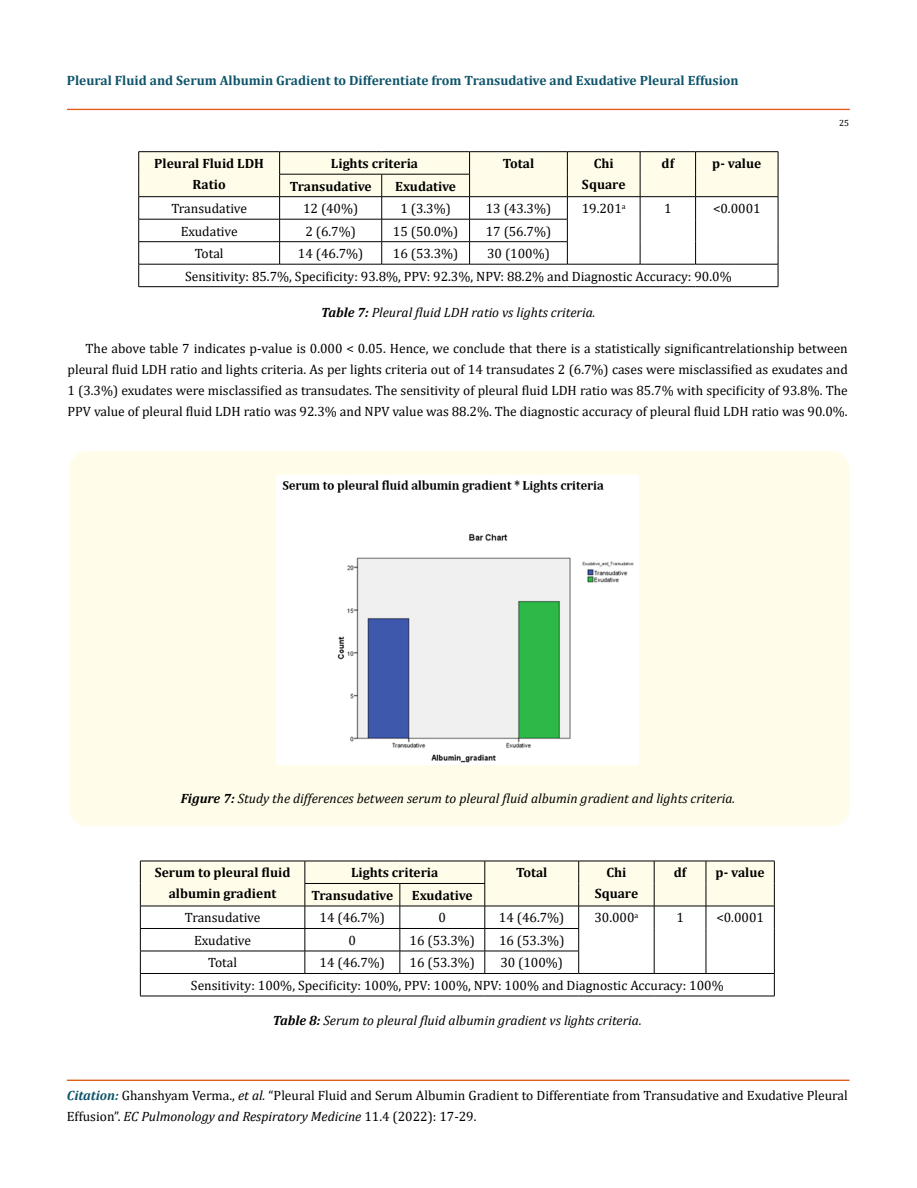
<style>
.page{position:relative;width:917px;height:1188px;background:#fff}
.page>*{position:absolute;margin:0;border:0;box-sizing:border-box;transform-origin:0 0}
.t1{font:13.5px/21px "Cambria";color:#000}
.t2{font:italic 13.5px "Cambria";color:#000}
.t3{font:700 13.5px/21px "Cambria";color:#000;text-align:center}
.t4{font:700 13.5px "Cambria";color:#0e546a}
.t5{font:9px "Cambria";color:#000}
.s1{font-weight:700}
.s2{font-weight:700;font-style:italic;color:#0e546a}
.s3{font-style:italic}
</style>
<div class="page">
<div style="left:67px;top:109px;width:782px;height:1px;border:1px solid #e05d1a"></div>
<div style="left:67px;top:1080px;width:782px;height:1px;border:1px solid #e05d1a"></div>
<div style="left:69px;top:451px;width:780px;height:375px;background:#fffde9;border-radius:18px"></div>
<img style="left:277px;top:476px;width:361px;height:289px">
<hr style="left:138px;top:151px;width:141px;height:1px;background:#000">
<hr style="left:279px;top:151px;width:103px;height:1px;background:#000">
<hr style="left:382px;top:151px;width:87px;height:1px;background:#000">
<hr style="left:469px;top:151px;width:98px;height:1px;background:#000">
<hr style="left:567px;top:151px;width:73px;height:1px;background:#000">
<hr style="left:640px;top:151px;width:55px;height:1px;background:#000">
<hr style="left:695px;top:151px;width:83px;height:1px;background:#000">
<svg style="left:138px;top:152px;width:640px;height:134px"></svg>
<hr style="left:138px;top:286px;width:141px;height:1px;background:#000">
<hr style="left:279px;top:286px;width:103px;height:1px;background:#000">
<hr style="left:382px;top:286px;width:87px;height:1px;background:#000">
<hr style="left:469px;top:286px;width:98px;height:1px;background:#000">
<hr style="left:567px;top:286px;width:73px;height:1px;background:#000">
<hr style="left:640px;top:286px;width:55px;height:1px;background:#000">
<hr style="left:695px;top:286px;width:83px;height:1px;background:#000">
<svg style="left:140px;top:861px;width:635px;height:135px"></svg>
<hr style="left:140px;top:996px;width:165px;height:1px;background:#000">
<hr style="left:305px;top:996px;width:95px;height:1px;background:#000">
<hr style="left:400px;top:996px;width:85px;height:1px;background:#000">
<hr style="left:485px;top:996px;width:93px;height:1px;background:#000">
<hr style="left:578px;top:996px;width:76px;height:1px;background:#000">
<hr style="left:654px;top:996px;width:52px;height:1px;background:#000">
<hr style="left:706px;top:996px;width:68px;height:1px;background:#000">
<p class="t4" style="left:67px;top:70px;width:673px">Pleural Fluid and Serum Albumin Gradient to Differentiate from Transudative and Exudative Pleural Effusion</p>
<p class="t3" style="left:154px;top:153px;width:111px">Pleural Fluid LDH<br>Ratio</p>
<p class="t3" style="left:331px;top:153px;width:89px">Lights criteria</p>
<p class="t3" style="left:502px;top:153px;width:33px">Total</p>
<p class="t3" style="left:582px;top:153px;width:45px">Chi<br>Square</p>
<p class="t3" style="left:661px;top:153px;width:14px">df</p>
<p class="t3" style="left:712px;top:153px;width:50px">p- value</p>
<p class="t3" style="left:290px;top:175px;width:83px">Transudative</p>
<p class="t3" style="left:395px;top:175px;width:62px">Exudative</p>
<p class="t1" style="left:171px;top:198px;width:77px">Transudative</p>
<p class="t1" style="left:303px;top:198px;width:57px">12 (40%)</p>
<p class="t1" style="left:400px;top:198px;width:52px">1 (3.3%)</p>
<p class="t1" style="left:485px;top:198px;width:67px">13 (43.3%)</p>
<p class="t1" style="left:581px;top:198px;width:45px">19.201<sup>a</sup></p>
<p class="t1" style="left:664px;top:198px;width:9px">1</p>
<p class="t1" style="left:713px;top:198px;width:49px">&lt;0.0001</p>
<p class="t1" style="left:181px;top:221px;width:58px">Exudative</p>
<p class="t1" style="left:305px;top:221px;width:52px">2 (6.7%)</p>
<p class="t1" style="left:393px;top:221px;width:67px">15 (50.0%)</p>
<p class="t1" style="left:485px;top:221px;width:67px">17 (56.7%)</p>
<p class="t1" style="left:195px;top:243px;width:30px">Total</p>
<p class="t1" style="left:298px;top:243px;width:67px">14 (46.7%)</p>
<p class="t1" style="left:393px;top:243px;width:67px">16 (53.3%)</p>
<p class="t1" style="left:185px;top:242px;width:548px;line-height:22.5px;text-indent:302px">30 (100%)<br>Sensitivity: 85.7%, Specificity: 93.8%, PPV: 92.3%, NPV: 88.2% and Diagnostic Accuracy: 90.0%</p>
<p class="t2" style="left:321px;top:303px;width:276px"><span class="s1">Table 7:</span> Pleural fluid LDH ratio vs lights criteria.</p>
<p class="t5" style="left:839px;top:118px;width:11px">25</p>
<p class="t1" style="left:68px;top:337px;width:781px;text-align:justify;text-indent:18px">The above table 7 indicates p-value is 0.000 &lt; 0.05. Hence, we conclude that there is a statistically significant relationship between pleural fluid LDH ratio and lights criteria. As per lights criteria out of 14 transudates 2 (6.7%) cases were misclassified as exudates and 1 (3.3%) exudates were misclassified as transudates. The sensitivity of pleural fluid LDH ratio was 85.7% with specificity of 93.8%. The PPV value of pleural fluid LDH ratio was 92.3% and NPV value was 88.2%. The diagnostic accuracy of pleural fluid LDH ratio was 90.0%.</p>
<p class="t2" style="left:181px;top:789px;width:556px"><span class="s1">Figure 7:</span> Study the differences between serum to pleural fluid albumin gradient and lights criteria.</p>
<p class="t3" style="left:155px;top:862px;width:137px">Serum to pleural fluid albumin gradient</p>
<p class="t3" style="left:351px;top:862px;width:89px">Lights criteria</p>
<p class="t3" style="left:516px;top:862px;width:33px">Total</p>
<p class="t3" style="left:594px;top:862px;width:45px">Chi<br>Square</p>
<p class="t3" style="left:673px;top:862px;width:14px">df</p>
<p class="t3" style="left:715px;top:862px;width:50px">p- value</p>
<p class="t3" style="left:311px;top:884px;width:83px">Transudative</p>
<p class="t3" style="left:412px;top:884px;width:62px">Exudative</p>
<p class="t1" style="left:185px;top:907px;width:77px">Transudative</p>
<p class="t1" style="left:319px;top:907px;width:67px">14 (46.7%)</p>
<p class="t1" style="left:438px;top:907px;width:9px">0</p>
<p class="t1" style="left:499px;top:907px;width:67px">14 (46.7%)</p>
<p class="t1" style="left:594px;top:907px;width:46px">30.000<sup>a</sup></p>
<p class="t1" style="left:676px;top:907px;width:9px">1</p>
<p class="t1" style="left:716px;top:907px;width:49px">&lt;0.0001</p>
<p class="t1" style="left:194px;top:930px;width:58px">Exudative</p>
<p class="t1" style="left:348px;top:930px;width:9px">0</p>
<p class="t1" style="left:409px;top:930px;width:67px">16 (53.3%)</p>
<p class="t1" style="left:499px;top:930px;width:67px">16 (53.3%)</p>
<p class="t1" style="left:208px;top:952px;width:30px">Total</p>
<p class="t1" style="left:319px;top:952px;width:67px">14 (46.7%)</p>
<p class="t1" style="left:409px;top:952px;width:67px">16 (53.3%)</p>
<p class="t1" style="left:191px;top:952px;width:534px;line-height:22.5px;text-indent:309px">30 (100%)<br>Sensitivity: 100%, Specificity: 100%, PPV: 100%, NPV: 100% and Diagnostic Accuracy: 100%</p>
<p class="t2" style="left:273px;top:1011px;width:370px"><span class="s1">Table 8:</span> Serum to pleural fluid albumin gradient vs lights criteria.</p>
<p class="t1" style="left:67px;top:1085px;width:782px"><span class="s2">Citation:</span> Ghanshyam Verma., <span class="s3">et al.</span> “Pleural Fluid and Serum Albumin Gradient to Differentiate from Transudative and Exudative Pleural<br>Effusion”. <span class="s3">EC Pulmonology and Respiratory Medicine</span> 11.4 (2022): 17-29.</p>
</div>
